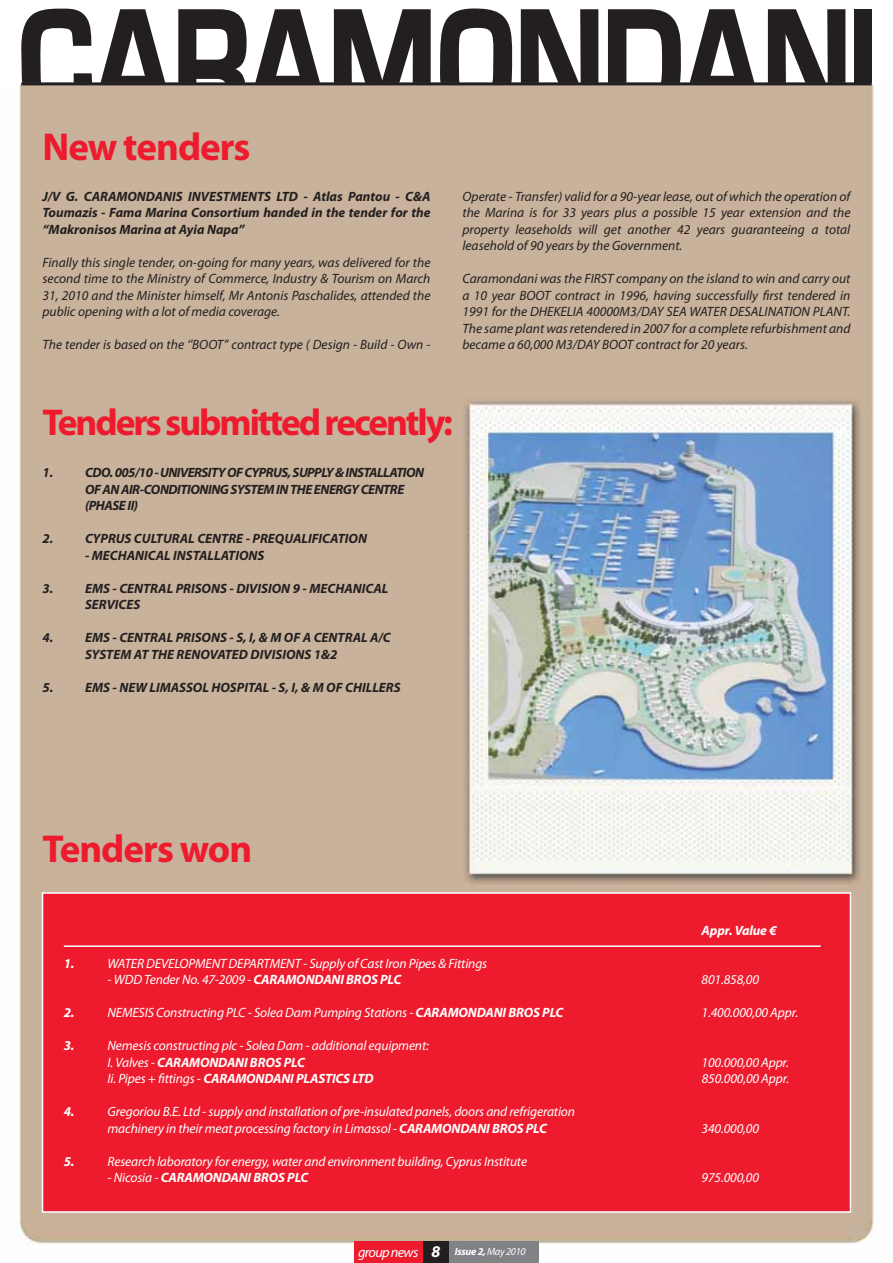
<style>
.page{position:relative;width:893px;height:1263px;background:#fff}
.page>*{position:absolute;margin:0;border:0;box-sizing:border-box;transform-origin:0 0}
.t1{font:700 39px "Myriad Pro";letter-spacing:-.025em;color:#ed1b2d}
.t2{font:700 37.5px "Myriad Pro";letter-spacing:-.055em;color:#ed1b2d}
.t3{font:italic 14.4px "Myriad Pro";letter-spacing:-.05em;color:#fff}
.t4{font:italic 13.5px/16.5px "Myriad Pro";color:#231f20;text-align:justify}
.t5{font:italic 13.5px/16.5px "Myriad Pro";letter-spacing:-.01em;color:#fff}
.t6{font:italic 700 13.5px/16.5px "Myriad Pro";color:#231f20}
.t7{font:italic 700 13.5px/16.5px "Myriad Pro";letter-spacing:-.035em;color:#231f20}
.t8{font:italic 700 13.5px "Myriad Pro";letter-spacing:-.01em;color:#fff}
.s1{font-weight:700}
.s2{font-weight:400}
.s3{font-weight:700;font-size:16.5px}
.s4{font-weight:700;font-size:10.5px}
.s5{font-size:10.5px}
</style>
<div class="page">
<img style="left:17px;top:85px;width:857px;height:1159px">
<hr style="left:21px;top:82px;width:851px;height:3px;background:#231f20">
<svg style="left:21px;top:9px;width:71px;height:74px"></svg>
<svg style="left:101px;top:9px;width:64px;height:73px"></svg>
<svg style="left:178px;top:9px;width:69px;height:74px"></svg>
<svg style="left:255px;top:9px;width:65px;height:74px"></svg>
<svg style="left:334px;top:9px;width:97px;height:74px"></svg>
<svg style="left:440px;top:9px;width:72px;height:74px"></svg>
<svg style="left:521px;top:9px;width:77px;height:74px"></svg>
<svg style="left:608px;top:9px;width:73px;height:74px"></svg>
<svg style="left:690px;top:9px;width:64px;height:73px"></svg>
<svg style="left:768px;top:9px;width:77px;height:74px"></svg>
<div style="left:855px;top:9px;width:17px;height:74px;background:#231f20"></div>
<div style="left:422px;top:1241px;width:28px;height:22px;background:#231f20"></div>
<div style="left:354px;top:1241px;width:68px;height:22px;background:#ed1b2d"></div>
<div style="left:450px;top:1241px;width:89px;height:22px;background:#808285"></div>
<div style="left:43px;top:893px;width:807px;height:319px;background:#ed1b2d"></div>
<div style="left:42px;top:892px;width:809px;height:321px;border:2px solid #fff"></div>
<hr style="left:64px;top:945px;width:757px;height:2px;background:#fff">
<h1 class="t1" style="left:43px;top:132px;width:210px">New tenders</h1>
<p class="t6" style="left:43px;top:189px;width:389px;text-align:justify">J/V G. CARAMONDANIS INVESTMENTS LTD - Atlas Pantou - C&amp;A Toumazis - Fama Marina Consortium handed in the tender for the “Makronisos Marina at Ayia Napa”</p>
<p class="t4" style="left:43px;top:256px;width:389px">Finally this single tender, on-going for many years, was delivered for the second time to the Ministry of Commerce, Industry &amp; Tourism on March 31, 2010 and the Minister himself, Mr Antonis Paschalides, attended the public opening with a lot of media coverage.</p>
<p class="t4" style="left:43px;top:338px;width:389px">The tender is based on the ‘’BOOT’’ contract type ( Design - Build - Own -</p>
<p class="t4" style="left:462px;top:190px;width:390px">Operate - Transfer) valid for a 90-year lease, out of which the operation of the Marina is for 33 years plus a possible 15 year extension and the property leaseholds will get another 42 years guaranteeing a total leasehold of 90 years by the Government.</p>
<p class="t4" style="left:462px;top:272px;width:390px">Caramondani was the FIRST company on the island to win and carry out a 10 year BOOT contract in 1996, having successfully first tendered in 1991 for the DHEKELIA 40000M3/DAY SEA WATER DESALINATION PLANT.<br>The same plant was retendered in 2007 for a complete refurbishment and became a 60,000 M3/DAY BOOT contract for 20 years.</p>
<h2 class="t2" style="left:43px;top:409px;width:412px">Tenders submitted recently:</h2>
<p class="t7" style="left:85px;top:466px;width:340px;text-indent:-43px">1. CDO. 005/10 - UNIVERSITY OF CYPRUS, SUPPLY &amp; INSTALLATION<br>OF AN AIR-CONDITIONING SYSTEM IN THE ENERGY CENTRE (PHASE II)</p>
<p class="t6" style="left:43px;top:532px;width:326px">2. CYPRUS CULTURAL CENTRE - PREQUALIFICATION</p>
<p class="t6" style="left:85px;top:548px;width:181px">- MECHANICAL INSTALLATIONS</p>
<p class="t6" style="left:85px;top:581px;width:305px;text-indent:-43px">3. EMS - CENTRAL PRISONS - DIVISION 9 - MECHANICAL<br>SERVICES</p>
<p class="t6" style="left:85px;top:631px;width:307px;text-indent:-43px">4. EMS - CENTRAL PRISONS - S, I, &amp; M OF A CENTRAL A/C<br>SYSTEM AT THE RENOVATED DIVISIONS 1&amp;2</p>
<p class="t6" style="left:43px;top:680px;width:360px">5. EMS - NEW LIMASSOL HOSPITAL - S, I, &amp; M OF CHILLERS</p>
<h1 class="t1" style="left:43px;top:834px;width:211px">Tenders won</h1>
<p class="t8" style="left:702px;top:925px;width:76px">Appr. Value €</p>
<p class="t8" style="left:64px;top:958px;width:12px">1.</p>
<p class="t5" style="left:108px;top:956px;width:381px">WATER DEVELOPMENT DEPARTMENT - Supply of Cast Iron Pipes &amp; Fittings</p>
<p class="t5" style="left:108px;top:972px;width:295px">- WDD Tender No. 47-2 009 - <span class="s1">CARAMONDANI BROS PLC</span></p>
<p class="t5" style="left:702px;top:972px;width:59px">801.858,00</p>
<p class="t8" style="left:64px;top:1007px;width:12px">2.</p>
<p class="t5" style="left:108px;top:1005px;width:457px">NEMESIS Constructing PLC - Solea Dam Pumping Stations - <span class="s1">CARAMONDANI BROS PLC</span></p>
<p class="t5" style="left:702px;top:1005px;width:98px">1.400.000,00 Appr.</p>
<p class="t8" style="left:64px;top:1040px;width:12px">3.</p>
<p class="t5" style="left:108px;top:1038px;width:323px">Nemesis constructing plc - Solea Dam - additional equipment:<br>I. Valves - <span class="s1">CARAMONDANI BROS PLC</span></p>
<p class="t5" style="left:702px;top:1055px;width:89px">100.000,00 Appr.</p>
<p class="t8" style="left:108px;top:1073px;width:268px"><span class="s2">Ii. Pipes + fittings -</span> CARAMONDANI PLASTICS LTD</p>
<p class="t5" style="left:702px;top:1071px;width:89px">850.000,00 Appr.</p>
<p class="t8" style="left:64px;top:1106px;width:12px">4.</p>
<p class="t5" style="left:108px;top:1104px;width:469px">Gregoriou B.E. Ltd - supply and installation of pre-insulated panels, doors and refrigeration machinery in their meat processing factory in Limassol - <span class="s1">CARAMONDANI BROS PLC</span></p>
<p class="t5" style="left:702px;top:1121px;width:59px">340.000,00</p>
<p class="t8" style="left:64px;top:1156px;width:12px">5.</p>
<p class="t5" style="left:108px;top:1154px;width:421px">Research laboratory for energy, water and environment building, Cyprus Institute</p>
<p class="t8" style="left:108px;top:1172px;width:202px"><span class="s2">- Nicosia -</span> CARAMONDANI BROS PLC</p>
<p class="t5" style="left:702px;top:1170px;width:59px">975.000,00</p>
<p class="t3" style="left:358px;top:1246px;width:169px">group news <span class="s3">8</span> <span class="s4">Issue 2,</span> <span class="s5">May 2010</span></p>
</div>
